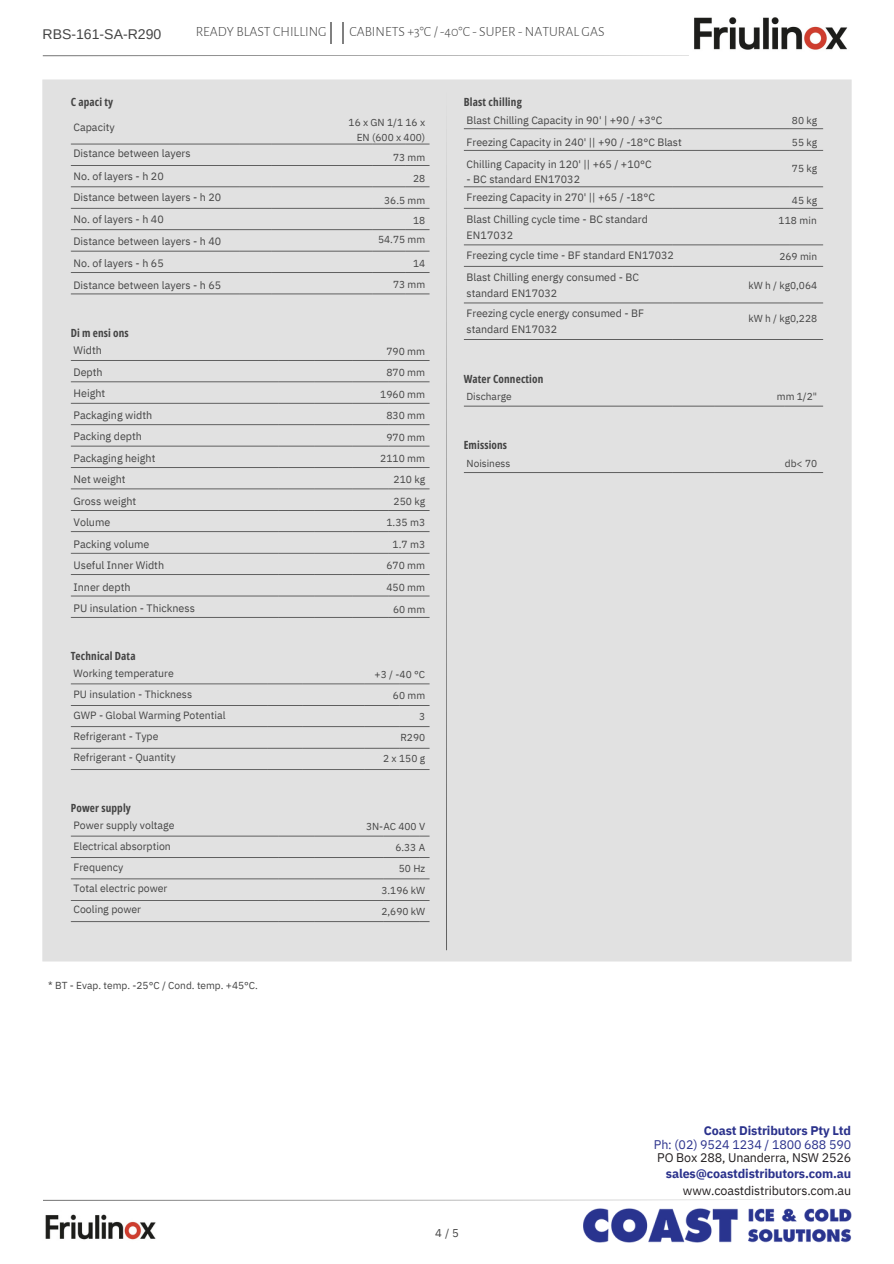
<style>
.page{position:relative;width:894px;height:1264px;background:#fff}
.page>*{position:absolute;margin:0;border:0;box-sizing:border-box;transform-origin:0 0}
.t1{font:300 14.1px "Alegreya Sans";color:#444}
.t2{font:14.1px "Arimo";color:#444}
.t3{font:12.45px "IBM Plex Sans";letter-spacing:-.01em;color:#231f20}
.t4{font:700 12.45px "IBM Plex Sans";letter-spacing:-.01em;color:#2b328c}
.t5{font:12.45px "IBM Plex Sans";letter-spacing:-.01em;color:#2b328c}
.t6{font:700 11.25px "Open Sans Condensed";letter-spacing:.01em;color:#444}
.t7{font:11.25px "IBM Plex Sans";color:#444}
.t8{font:10.8px/21.5px "IBM Plex Sans";color:#444}
.t9{font:10.65px/22.2px "IBM Plex Sans";color:#444}
.t10{font:10.5px/21.1px "IBM Plex Sans";color:#444}
.t11{font:10.2px/21.5px "IBM Plex Sans";color:#444;text-align:right}
</style>
<div class="page">
<svg style="left:43px;top:55px;width:646px;height:1px"></svg>
<svg style="left:330px;top:22px;width:1px;height:22px"></svg>
<svg style="left:343px;top:22px;width:1px;height:22px"></svg>
<img style="left:694px;top:17px;width:154px;height:33px">
<svg style="left:43px;top:1199px;width:746px;height:1px"></svg>
<img style="left:45px;top:1214px;width:111px;height:26px">
<div style="left:42px;top:79px;width:810px;height:883px;background:#e1e1e1"></div>
<img style="left:583px;top:1208px;width:268px;height:35px">
<h1 class="t2" style="left:43px;top:26px;width:120px">RBS-161-SA-R290</h1>
<p class="t1" style="left:196px;top:25px;width:132px">READY BLAST CHILLING</p>
<h2 class="t1" style="left:349px;top:25px;width:256px">CABINETS +3°C / -40°C - SUPER - NATURAL GAS</h2>
<p class="t6" style="left:71px;top:94px;width:44px">C apaci ty</p>
<p class="t9" style="left:73px;top:116px;width:43px">Capacity</p>
<h2 class="t9" style="left:73px;top:142px;width:119px">Distance between layers</h2>
<p class="t9" style="left:73px;top:164px;width:92px">No. of layers - h 20</p>
<p class="t9" style="left:73px;top:186px;width:149px">Distance between layers - h 20</p>
<p class="t9" style="left:73px;top:208px;width:92px">No. of layers - h 40</p>
<p class="t9" style="left:73px;top:230px;width:149px">Distance between layers - h 40</p>
<p class="t9" style="left:73px;top:252px;width:92px">No. of layers - h 65</p>
<p class="t9" style="left:73px;top:273px;width:149px">Distance between layers - h 65</p>
<p class="t6" style="left:71px;top:325px;width:60px">Di m ensi ons</p>
<h2 class="t8" style="left:73px;top:339px;width:123px">Width<br>Depth<br>Height<br>Packaging width<br>Packing depth<br>Packaging height<br>Net weight<br>Gross weight<br>Volume<br>Packing volume<br>Useful Inner Width<br>Inner depth<br>PU insulation - Thickness</h2>
<p class="t6" style="left:71px;top:648px;width:66px">Technical Data</p>
<p class="t10" style="left:73px;top:662px;width:154px">Working temperature<br>PU insulation - Thickness<br>GWP - Global Warming Potential<br>Refrigerant - Type<br>Refrigerant - Quantity</p>
<p class="t6" style="left:71px;top:800px;width:62px">Power supply</p>
<p class="t10" style="left:73px;top:814px;width:102px">Power supply voltage<br>Electrical absorption<br>Frequency<br>Total electric power<br>Cooling power</p>
<p class="t11" style="left:48px;top:974px;width:211px">* BT - Evap. temp. -25°C / Cond. temp. +45°C.</p>
<p class="t11" style="left:348px;top:114px;width:78px;line-height:15.1px">16 x GN 1/1 16 x<br>EN (600 x 400)</p>
<p class="t11" style="left:393px;top:146px;width:34px">73 mm</p>
<p class="t11" style="left:413px;top:168px;width:14px">28</p>
<p class="t11" style="left:384px;top:190px;width:42px">36.5 mm</p>
<p class="t11" style="left:413px;top:209px;width:14px">18</p>
<p class="t11" style="left:378px;top:229px;width:49px">54.75 mm</p>
<p class="t11" style="left:413px;top:253px;width:14px">14</p>
<p class="t11" style="left:393px;top:274px;width:34px">73 mm</p>
<p class="t11" style="left:380px;top:340px;width:46px">790 mm<br>870 mm<br>1960 mm<br>830 mm<br>970 mm<br>2110 mm</p>
<p class="t11" style="left:393px;top:469px;width:33px;text-align:left">210 kg<br>250 kg</p>
<p class="t11" style="left:386px;top:512px;width:40px">1.35 m3<br>1.7 m3</p>
<p class="t11" style="left:386px;top:554px;width:40px;text-align:left">670 mm<br>450 mm</p>
<p class="t11" style="left:393px;top:598px;width:34px">60 mm</p>
<p class="t11" style="left:374px;top:663px;width:52px">+3 / -40 °C<br>60 mm</p>
<h2 class="t11" style="left:419px;top:705px;width:8px">3</h2>
<p class="t11" style="left:400px;top:726px;width:26px">R290</p>
<p class="t11" style="left:383px;top:747px;width:44px">2x150g</p>
<h2 class="t11" style="left:366px;top:815px;width:61px">3N-AC 400 V</h2>
<p class="t11" style="left:395px;top:836px;width:31px">6.33 A</p>
<h2 class="t11" style="left:399px;top:857px;width:28px">50 Hz</h2>
<p class="t11" style="left:381px;top:879px;width:45px;text-align:left">3.196 kW<br>2,690 kW</p>
<p class="t6" style="left:463px;top:94px;width:60px">Blast chilling</p>
<p class="t9" style="left:466px;top:109px;width:217px">Blast Chilling Capacity in 90' | +90 / +3°C<br>Freezing Capacity in 240' || +90 / -18°C Blast<br>Chilling Capacity in 120' || +65 / +10°C</p>
<p class="t9" style="left:466px;top:168px;width:115px">- BC standard EN17032</p>
<p class="t9" style="left:466px;top:186px;width:190px">Freezing Capacity in 270' || +65 / -18°C</p>
<p class="t9" style="left:466px;top:208px;width:183px">Blast Chilling cycle time - BC standard</p>
<p class="t9" style="left:466px;top:224px;width:48px">EN17032</p>
<p class="t9" style="left:466px;top:244px;width:209px">Freezing cycle time - BF standard EN17032</p>
<p class="t9" style="left:466px;top:266px;width:174px">Blast Chilling energy consumed - BC</p>
<p class="t9" style="left:466px;top:282px;width:92px">standard EN17032</p>
<p class="t9" style="left:466px;top:301px;width:179px">Freezing cycle energy consumed - BF</p>
<p class="t9" style="left:466px;top:317px;width:92px">standard EN17032</p>
<h2 class="t6" style="left:463px;top:370px;width:81px">Water Connection</h2>
<p class="t11" style="left:466px;top:385px;width:47px">Discharge</p>
<h3 class="t6" style="left:463px;top:437px;width:45px">Emissions</h3>
<p class="t11" style="left:466px;top:452px;width:45px">Noisiness</p>
<p class="t11" style="left:791px;top:109px;width:27px">80 kg</p>
<p class="t11" style="left:791px;top:132px;width:27px">55 kg</p>
<p class="t11" style="left:791px;top:157px;width:27px">75 kg</p>
<p class="t11" style="left:791px;top:190px;width:27px">45 kg</p>
<h3 class="t11" style="left:778px;top:209px;width:40px">118 min</h3>
<p class="t11" style="left:779px;top:246px;width:39px">269 min</p>
<p class="t11" style="left:748px;top:274px;width:70px">kW h / kg0,064</p>
<p class="t11" style="left:748px;top:307px;width:70px">kW h / kg0,228</p>
<p class="t11" style="left:776px;top:385px;width:42px">mm 1/2"</p>
<p class="t11" style="left:784px;top:452px;width:34px">db&lt; 70</p>
<p class="t7" style="left:435px;top:1225px;width:25px">4/5</p>
<p class="t4" style="left:703px;top:1122px;width:149px">Coast Distributors Pty Ltd</p>
<p class="t5" style="left:653px;top:1135px;width:199px">Ph: (02) 9524 1234 / 1800 688 590</p>
<p class="t3" style="left:657px;top:1149px;width:195px">PO Box 288, Unanderra, NSW 2526</p>
<p class="t4" style="left:665px;top:1165px;width:187px">sales@coastdistributors.com.au</p>
<p class="t3" style="left:682px;top:1181px;width:170px">www.coastdistributors.com.au</p>
</div>
